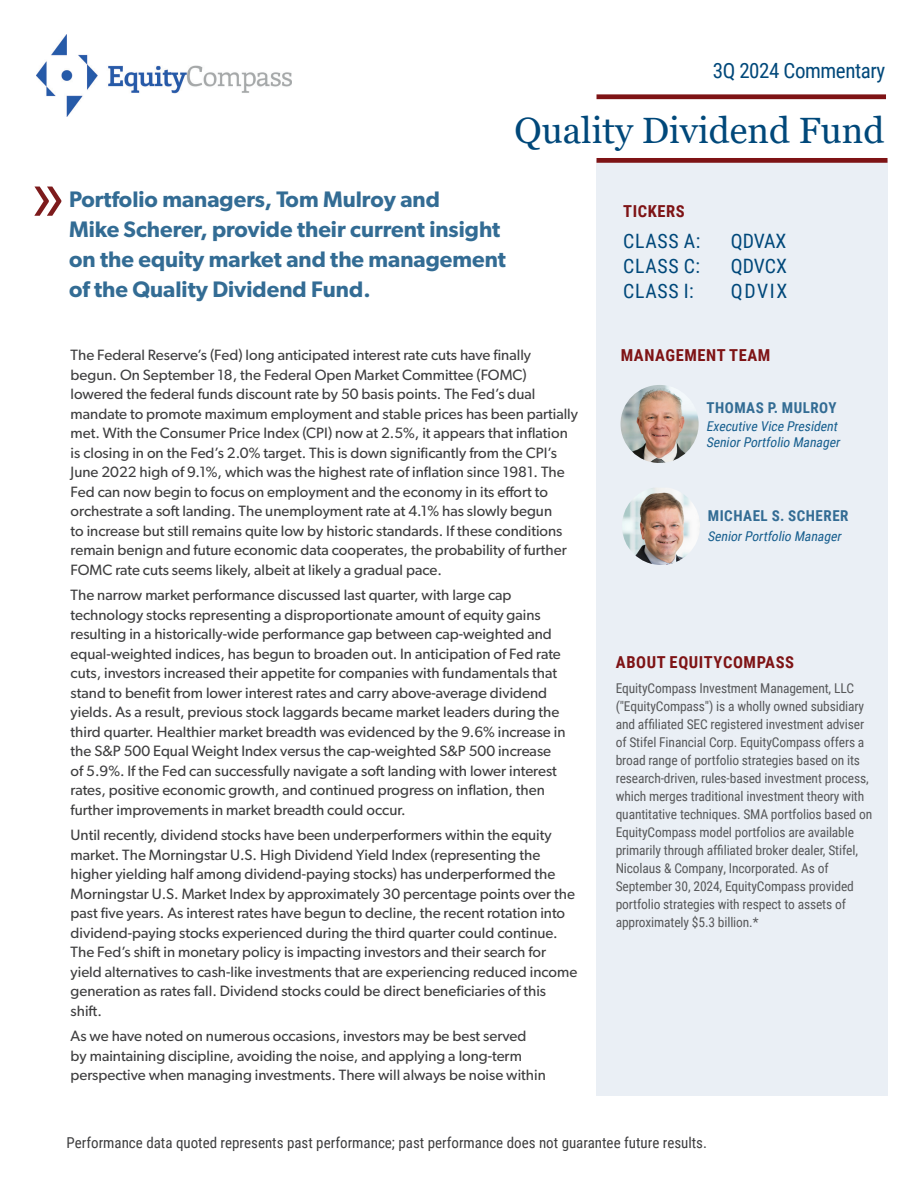
<style>
.page{position:relative;width:918px;height:1188px;background:#fff}
.page>*{position:absolute;margin:0;border:0;box-sizing:border-box;transform-origin:0 0}
.Contact_Info_body{font:75px "Agency FB";color:#7d1b1c}
.t1{font:36.6px "Georgia";color:#00487a}
.t2{font:600 22.5px/30px "Gibson";color:#336c94}
.t3{font:21px "Roboto Condensed";letter-spacing:-.02em;color:#00487a}
.t4{font:19.8px "Roboto Condensed";letter-spacing:.035em;color:#00487a}
.t5{font:700 16.5px "Roboto Condensed";letter-spacing:.035em;color:#7e1315}
.BODY{font:15px/19.5px "Gibson";color:#3e3e3f}
.t6{font:15px "Roboto Condensed";color:#3e3e3f}
.t7{font:700 15px "Roboto Condensed";letter-spacing:.035em;color:#336c94}
.t8{font:13.5px/18px "Roboto Condensed";letter-spacing:-.01em;color:#57585a}
.t9{font:italic 13.5px/16.5px "Roboto Condensed";color:#165e8e}
</style>
<div class="page">
<div style="left:596px;top:160px;width:291px;height:935px;background:#eaeff5"></div>
<div style="left:597px;top:94px;width:289px;height:5px;background:#7e1315"></div>
<div style="left:597px;top:158px;width:291px;height:5px;background:#7e1315"></div>
<img style="left:36px;top:35px;width:256px;height:82px">
<img style="left:623px;top:488px;width:77px;height:77px">
<img style="left:621px;top:385px;width:78px;height:78px;border-radius:39px">
<p class="t3" style="left:713px;top:56px;width:174px">3Q 2024 Commentary</p>
<p class="t1" style="left:515px;top:108px;width:371px">Quality Dividend Fund</p>
<p class="Contact_Info_body" style="left:31px;top:148px;width:35px">»</p>
<p class="t2" style="left:69px;top:183px;width:438px">Portfolio managers, Tom Mulroy and<br>Mike Scherer, provide their current insight on the equity market and the management of the Quality Dividend Fund.</p>
<h1 class="t5" style="left:623px;top:200px;width:63px">TICKERS</h1>
<p class="t4" style="left:623px;top:227px;width:79px">CLASS A:</p>
<p class="t4" style="left:731px;top:227px;width:57px">QDVAX</p>
<p class="t4" style="left:623px;top:252px;width:78px">CLASS C:</p>
<p class="t4" style="left:731px;top:252px;width:58px">QDVCX</p>
<p class="t4" style="left:623px;top:277px;width:72px">CLASS I:</p>
<p class="t4" style="left:731px;top:277px;width:58px">QDVIX</p>
<p class="BODY" style="left:71px;top:345px;width:509px">The Federal Reserve’s (Fed) long anticipated interest rate cuts have finally begun. On September 18, the Federal Open Market Committee (FOMC) lowered the federal funds discount rate by 50 basis points. The Fed’s dual mandate to promote maximum employment and stable prices has been partially met. With the Consumer Price Index (CPI) now at 2.5%, it appears that inflation is closing in on the Fed’s 2.0% target. This is down significantly from the CPI’s June 2022 high of 9.1%, which was the highest rate of inflation since 1981. The Fed can now begin to focus on employment and the economy in its effort to orchestrate a soft landing. The unemployment rate at 4.1% has slowly begun<br>to increase but still remains quite low by historic standards. If these conditions remain benign and future economic data cooperates, the probability of further FOMC rate cuts seems likely, albeit at likely a gradual pace.</p>
<p class="BODY" style="left:71px;top:585px;width:496px">The narrow market performance discussed last quarter, with large cap technology stocks representing a disproportionate amount of equity gains resulting in a historically-wide performance gap between cap-weighted and equal-weighted indices, has begun to broaden out. In anticipation of Fed rate cuts, investors increased their appetite for companies with fundamentals that stand to benefit from lower interest rates and carry above-average dividend yields. As a result, previous stock laggards became market leaders during the third quarter. Healthier market breadth was evidenced by the 9.6% increase in the S&amp;P 500 Equal Weight Index versus the cap-weighted S&amp;P 500 increase of 5.9%. If the Fed can successfully navigate a soft landing with lower interest rates, positive economic growth, and continued progress on inflation, then further improvements in market breadth could occur.</p>
<p class="BODY" style="left:71px;top:825px;width:508px">Until recently, dividend stocks have been underperformers within the equity market. The Morningstar U.S. High Dividend Yield Index (representing the higher yielding half among dividend-paying stocks) has underperformed the Morningstar U.S. Market Index by approximately 30 percentage points over the past five years. As interest rates have begun to decline, the recent rotation into dividend-paying stocks experienced during the third quarter could continue.<br>The Fed’s shift in monetary policy is impacting investors and their search for yield alternatives to cash-like investments that are experiencing reduced income generation as rates fall. Dividend stocks could be direct beneficiaries of this shift.</p>
<p class="BODY" style="left:71px;top:1026px;width:477px">As we have noted on numerous occasions, investors may be best served by maintaining discipline, avoiding the noise, and applying a long-term perspective when managing investments. There will always be noise within</p>
<p class="t5" style="left:621px;top:344px;width:151px">MANAGEMENT TEAM</p>
<h1 class="t7" style="left:706px;top:397px;width:132px">THOMAS P. MULROY</h1>
<p class="t9" style="left:706px;top:417px;width:138px">Executive Vice President<br>SeniorPortfolio Manager</p>
<h1 class="t7" style="left:708px;top:506px;width:142px">MICHAEL S. SCHERER</h1>
<p class="t9" style="left:708px;top:527px;width:138px">SeniorPortfolio Manager</p>
<h1 class="t5" style="left:616px;top:650px;width:180px">ABOUT EQUITYCOMPASS</h1>
<p class="t8" style="left:616px;top:679px;width:258px">EquityCompass Investment Management, LLC ("EquityCompass") is a wholly owned subsidiary and affiliated SEC registered investment adviser of Stifel Financial Corp. EquityCompass offers a broad range of portfolio strategies based on its research-driven, rules-based investment process, which merges traditional investment theory with quantitative techniques. SMA portfolios based on EquityCompass model portfolios are available primarily through affiliated broker dealer, Stifel, Nicolaus &amp; Company, Incorporated. As of September 30, 2024, EquityCompass provided portfolio strategies with respect to assets of approximately $5.3 billion.*</p>
<p class="t6" style="left:66px;top:1132px;width:642px">Performance data quoted represents past performance; past performance does not guarantee future results.</p>
</div>
